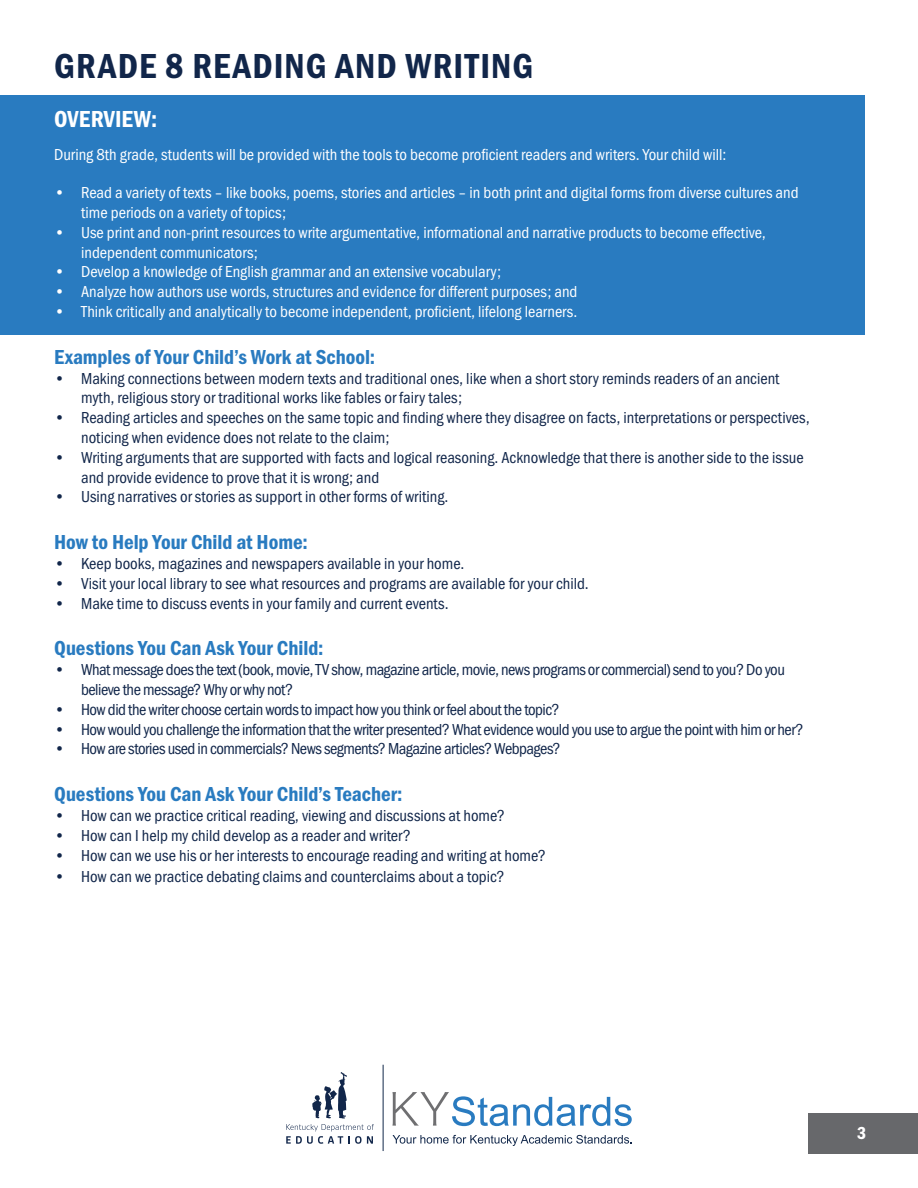
<style>
.page{position:relative;width:918px;height:1188px;background:#fff}
.page>*{position:absolute;margin:0;border:0;box-sizing:border-box;transform-origin:0 0}
.H2_Other{font:36px "Franklin Gothic URW Con Dem";letter-spacing:.03em;color:#11264a}
.H3_Other{font:24px "Franklin Gothic URW Con Dem";letter-spacing:.015em;color:#fff}
.t1{font:21px "Franklin Gothic URW Con Dem";color:#297bc0}
.t2{font:18px "Franklin Gothic URW Con Dem";color:#fff}
.t3{font:16.5px/19.8px "Franklin Gothic URW Cond";color:#11264a}
.t4{font:16.5px/19.8px "Franklin Gothic URW Cond";color:#fff}
.t5{font:16.5px/19.8px "Franklin Gothic URW Cond";letter-spacing:-.03em;color:#11264a}
</style>
<div class="page">
<div style="left:809px;top:1114px;width:109px;height:40px;background:#67686b"></div>
<div style="left:0;top:95px;width:864px;height:240px;background:#297bc0"></div>
<svg style="left:392px;top:1092px;width:240px;height:34px"></svg>
<svg style="left:393px;top:1135px;width:239px;height:11px"></svg>
<svg style="left:286px;top:1072px;width:88px;height:72px"></svg>
<hr style="left:383px;top:1065px;width:1px;height:86px;background:#11274a">
<h2 class="H2_Other" style="left:54px;top:42px;width:481px">GRADE 8 READING AND WRITING</h2>
<h3 class="H3_Other" style="left:54px;top:103px;width:105px">OVERVIEW:</h3>
<p class="t4" style="left:54px;top:144px;width:674px">During 8th grade, students will be provided with the tools to become proficient readers and writers. Your child will:</p>
<p class="t4" style="left:81px;top:182px;width:719px;text-indent:-27px">• Read a variety of texts – like books, poems, stories and articles – in both print and digital forms from diverse cultures and time periods on a variety of topics;</p>
<p class="t4" style="left:81px;top:221px;width:686px;text-indent:-27px">• Use print and non-print resources to write argumentative, informational and narrative products to become effective, independent communicators;</p>
<p class="t4" style="left:54px;top:261px;width:448px">• Develop a knowledge of English grammar and an extensive vocabulary;</p>
<p class="t4" style="left:54px;top:281px;width:525px">• Analyze how authors use words, structures and evidence for different purposes; and</p>
<p class="t4" style="left:54px;top:300px;width:525px">• Think critically and analytically to become independent, proficient, lifelong learners.</p>
<h4 class="t1" style="left:54px;top:343px;width:323px">Examples of Your Child’s Work at School:</h4>
<p class="t3" style="left:81px;top:367px;width:700px;text-indent:-27px">• Making connections between modern texts and traditional ones, like when a short story reminds readers of an ancient myth, religious story or traditional works like fables or fairy tales;</p>
<p class="t3" style="left:81px;top:407px;width:730px;text-indent:-27px">• Reading articles and speeches on the same topic and finding where they disagree on facts, interpretations or perspectives, noticing when evidence does not relate to the claim;</p>
<p class="t3" style="left:81px;top:446px;width:724px;text-indent:-27px">• Writing arguments that are supported with facts and logical reasoning. Acknowledge that there is another side to the issue and provide evidence to prove that it is wrong; and</p>
<p class="t3" style="left:54px;top:486px;width:396px">• Using narratives or stories as support in other forms of writing.</p>
<h4 class="t1" style="left:54px;top:528px;width:255px">How to Help Your Child at Home:</h4>
<p class="t3" style="left:54px;top:552px;width:412px">• Keep books, magazines and newspapers available in your home.</p>
<p class="t3" style="left:54px;top:572px;width:536px">• Visit your local library to see what resources and programs are available for your child.</p>
<p class="t3" style="left:54px;top:592px;width:396px">• Make time to discuss events in your family and current events.</p>
<h4 class="t1" style="left:54px;top:634px;width:271px">Questions You Can Ask Your Child:</h4>
<p class="t5" style="left:81px;top:659px;width:705px;text-indent:-27px">• What message does the text (book, movie, TV show, magazine article, movie, news programs or commercial) send to you? Do you believe the message? Why or why not?</p>
<p class="t5" style="left:54px;top:698px;width:507px">• How did the writer choose certain words to impact how you think or feel about the topic?</p>
<p class="t5" style="left:54px;top:718px;width:751px">• How would you challenge the information that the writer presented? What evidence would you use to argue the point with him or her?</p>
<p class="t5" style="left:54px;top:738px;width:508px">• How are stories used in commercials? News segments? Magazine articles? Webpages?</p>
<h4 class="t1" style="left:54px;top:780px;width:350px">Questions You Can Ask Your Child’s Teacher:</h4>
<p class="t3" style="left:54px;top:804px;width:452px">• How can we practice critical reading, viewing and discussions at home?</p>
<p class="t3" style="left:54px;top:824px;width:359px">• How can I help my child develop as a reader and writer?</p>
<p class="t3" style="left:54px;top:844px;width:493px">• How can we use his or her interests to encourage reading and writing at home?</p>
<p class="t3" style="left:54px;top:866px;width:452px">• How can we practice debating claims and counterclaims about a topic?</p>
<p class="t2" style="left:857px;top:1121px;width:11px">3</p>
</div>
